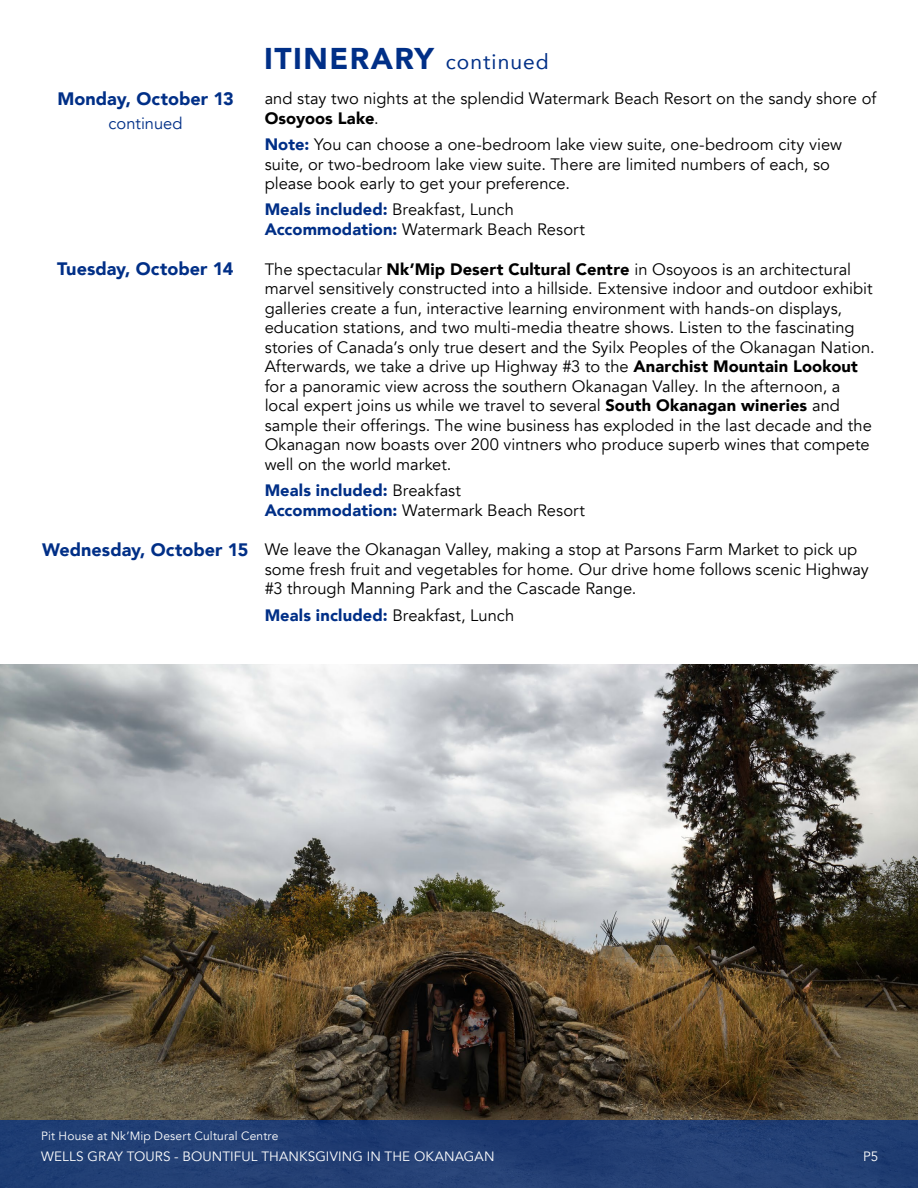
<style>
.page{position:relative;width:918px;height:1188px;background:#fff}
.page>*{position:absolute;margin:0;border:0;box-sizing:border-box;transform-origin:0 0}
.t1{font:900 30px "Avenir";letter-spacing:.05em;color:#002f87}
.t2{font:900 18px "Avenir";color:#002f87}
.t3{font:16.5px/19.5px "Avenir";color:#000}
.t4{font:16.5px "Avenir";color:#002f87}
.t5{font:13.5px "Avenir";letter-spacing:.005em;color:#fff}
.t6{font:12px "Avenir";letter-spacing:.015em;color:#fff}
.s1{font-weight:400;font-size:21px}
.s2{font-weight:900}
.s3{font-weight:900;color:#002f87}
</style>
<div class="page">
<img style="left:0;top:664px;width:918px;height:456px">
<div style="left:0;top:1120px;width:918px;height:68px;background:#223f74"></div>
<p class="t2" style="left:57px;top:84px;width:178px">Monday, October 13</p>
<p class="t4" style="left:109px;top:114px;width:76px">continued</p>
<p class="t2" style="left:57px;top:254px;width:178px">Tuesday, October 14</p>
<p class="t2" style="left:42px;top:534px;width:208px">Wednesday, October 15</p>
<h1 class="t1" style="left:264px;top:33px;width:286px">ITINERARY <span class="s1">continued</span></h1>
<p class="t3" style="left:265px;top:89px;width:613px">and stay two nights at the splendid Watermark Beach Resort on the sandy shore of<br><span class="s2">Osoyoos Lake</span>.</p>
<p class="t3" style="left:265px;top:135px;width:579px"><span class="s3">Note:</span> You can choose a one-bedroom lake view suite, one-bedroom city view suite, or two-bedroom lake view suite. There are limited numbers of each, so please book early to get your preference.</p>
<p class="t3" style="left:265px;top:200px;width:322px"><span class="s3">Meals included:</span> Breakfast, Lunch<br><span class="s3">Accommodation:</span> Watermark Beach Resort</p>
<p class="t3" style="left:265px;top:260px;width:612px">The spectacular <span class="s2">Nk’Mip Desert Cultural Centre</span> in Osoyoos is an architectural marvel sensitively constructed into a hillside. Extensive indoor and outdoor exhibit galleries create a fun, interactive learning environment with hands-on displays, education stations, and two multi-media theatre shows. Listen to the fascinating stories of Canada’s only true desert and the Syilx Peoples of the Okanagan Nation.<br>Afterwards, we take a drive up Highway #3 to the <span class="s2">Anarchist Mountain Lookout </span>for a panoramic view across the southern Okanagan Valley. In the afternoon, a local expert joins us while we travel to several <span class="s2">South Okanagan wineries</span> and sample their offerings. The wine business has exploded in the last decade and the Okanagan now boasts over 200 vintners who produce superb wines that compete well on the world market.</p>
<p class="t3" style="left:265px;top:481px;width:322px"><span class="s3">Meals included:</span> Breakfast<br><span class="s3">Accommodation:</span> Watermark Beach Resort</p>
<p class="t3" style="left:265px;top:540px;width:606px">We leave the Okanagan Valley, making a stop at Parsons Farm Market to pick up some fresh fruit and vegetables for home. Our drive home follows scenic Highway #3 through Manning Park and the Cascade Range.</p>
<p class="t3" style="left:265px;top:605px;width:251px"><span class="s3">Meals included:</span> Breakfast, Lunch</p>
<p class="t6" style="left:41px;top:1129px;width:239px">Pit House at Nk’Mip Desert Cultural Centre</p>
<p class="t5" style="left:41px;top:1148px;width:455px">WELLS GRAY TOURS - BOUNTIFUL THANKSGIVING IN THE OKANAGAN</p>
<p class="t5" style="left:863px;top:1148px;width:17px">P5</p>
</div>
